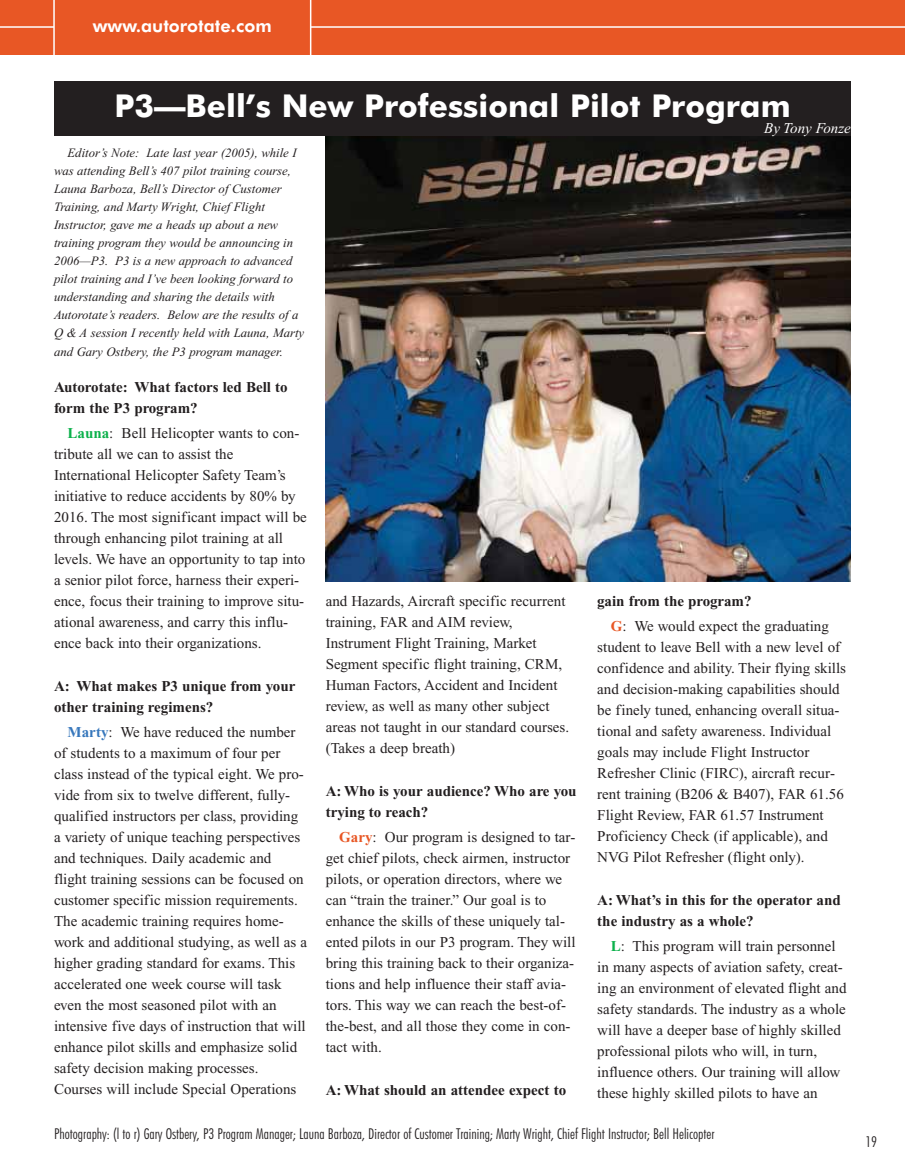
<style>
.page{position:relative;width:905px;height:1175px;background:#fff}
.page>*{position:absolute;margin:0;border:0;box-sizing:border-box;transform-origin:0 0}
.t1{font:700 31.5px "Futura BT";color:#fff}
.t2{font:800 18px "Futura BT";color:#fff}
.t3{font:15px/21px "Times New Roman";color:#231f20}
.t4{font:700 15px/21px "Times New Roman";color:#231f20}
.t5{font:300 condensed 15px "Futura BT";color:#231f20}
.t6{font:italic 15px "Times New Roman";color:#fff}
.t7{font:italic 12.75px/18px "Times New Roman";color:#231f20}
.s1{font-weight:700;color:#0cb14b}
.s2{font-weight:700;color:#3777bc}
.s3{font-weight:700;color:#e85725}
.s4{font-weight:700}
</style>
<div class="page">
<div style="left:0;top:0;width:904px;height:54px;background:#e85725"></div>
<hr style="left:53px;top:0;width:2px;height:61px;background:#fff">
<hr style="left:310px;top:0;width:1px;height:61px;background:#fff">
<hr style="left:0;top:26px;width:54px;height:2px;background:#fff">
<hr style="left:310px;top:26px;width:594px;height:2px;background:#fff">
<img style="left:326px;top:135px;width:524px;height:447px">
<div style="left:54px;top:81px;width:796px;height:54px;background:#231f20"></div>
<p class="t2" style="left:93px;top:19px;width:180px">www.autorotate.com</p>
<h1 class="t1" style="left:114px;top:94px;width:677px">P3—Bell’s New Professional Pilot Program</h1>
<p class="t6" style="left:764px;top:123px;width:88px">By Tony Fonze</p>
<p class="t7" style="left:54px;top:145px;width:252px;text-indent:13px">Editor’s Note: Late last year (2005), while I was attending Bell’s 407 pilot training course, Launa Barboza, Bell’s Director of Customer Training, and Marty Wright, Chief Flight Instructor, gave me a heads up about a new training program they would be announcing in 2006—P3. P3 is a new approach to advanced pilot training and I’ve been looking forward to understanding and sharing the details with Autorotate’s readers. Below are the results of a Q &amp; A session I recently held with Launa, Marty and Gary Ostbery, the P3 program manager.</p>
<p class="t4" style="left:54px;top:377px;width:235px">Autorotate: What factors led Bell to form the P3 program?</p>
<p class="t3" style="left:54px;top:424px;width:254px;text-indent:14px"><span class="s1">Launa</span>: Bell Helicopter wants to con&shy;tribute all we can to assist the International Helicopter Safety Team’s initiative to reduce accidents by 80% by 2016. The most significant impact will be through enhancing pilot training at all levels. We have an opportunity to tap into a senior pilot force, harness their experi&shy;ence, focus their training to improve situ&shy;ational awareness, and carry this influ&shy;ence back into their organizations.</p>
<p class="t4" style="left:54px;top:676px;width:243px">A: What makes P3 unique from your other training regimens?</p>
<p class="t3" style="left:54px;top:723px;width:255px;text-indent:14px"><span class="s2">Marty</span>: We have reduced the number of students to a maximum of four per class instead of the typical eight. We pro&shy;vide from six to twelve different, fully&shy;qualified instructors per class, providing a variety of unique teaching perspectives and techniques. Daily academic and flight training sessions can be focused on customer specific mission requirements.<br>The academic training requires home&shy;work and additional studying, as well as a higher grading standard for exams. This accelerated one week course will task even the most seasoned pilot with an intensive five days of instruction that will enhance pilot skills and emphasize solid safety decision making processes.<br>Courses will include Special Operations</p>
<p class="t3" style="left:326px;top:592px;width:245px">and Hazards, Aircraft specific recurrent training, FAR and AIM review, Instrument Flight Training, Market Segment specific flight training, CRM, Human Factors, Accident and Incident review, as well as many other subject areas not taught in our standard courses. (Takes a deep breath)</p>
<p class="t4" style="left:326px;top:781px;width:252px">A: Who is your audience? Who are you trying to reach?</p>
<p class="t3" style="left:326px;top:827px;width:251px;text-indent:14px"><span class="s3">Gary</span>: Our program is designed to tar&shy;get chief pilots, check airmen, instructor pilots, or operation directors, where we can “train the trainer.” Our goal is to enhance the skills of these uniquely tal&shy;ented pilots in our P3 program. They will bring this training back to their organiza&shy;tions and help influence their staff avia&shy;tors. This way we can reach the best-of&shy;the-best, and all those they come in con&shy;tact with.</p>
<p class="t4" style="left:326px;top:1080px;width:242px">A: What should an attendee expect to</p>
<p class="t3" style="left:611px;top:589px;width:219px;line-height:25.3px;text-indent:-14px"><span class="s4">gain from the program?<br></span><span class="s3">G</span>: We would expect the graduating</p>
<p class="t3" style="left:597px;top:638px;width:250px">student to leave Bell with a new level of confidence and ability. Their flying skills and decision-making capabilities should be finely tuned, enhancing overall situa&shy;tional and safety awareness. Individual goals may include Flight Instructor Refresher Clinic (FIRC), aircraft recur&shy;rent training (B206 &amp; B407), FAR 61.56<br>Flight Review, FAR 61.57 Instrument Proficiency Check (if applicable), and NVG Pilot Refresher (flight only).</p>
<p class="t4" style="left:597px;top:891px;width:245px">A: What’s in this for the operator and the industry as a whole?</p>
<p class="t3" style="left:597px;top:937px;width:251px;text-indent:14px"><span class="s1">L</span>: This program will train personnel in many aspects of aviation safety, creat&shy;ing an environment of elevated flight and safety standards. The industry as a whole will have a deeper base of highly skilled professional pilots who will, in turn, influence others. Our training will allow these highly skilled pilots to have an</p>
<p class="t5" style="left:54px;top:1128px;width:662px">Photography: (l to r) Gary Ostbery, P3 Program Manager; Launa Barboza, Director of Customer Training; Marty Wright, Chief Flight Instructor; Bell Helicopter</p>
<p class="t5" style="left:865px;top:1136px;width:13px">19</p>
</div>
